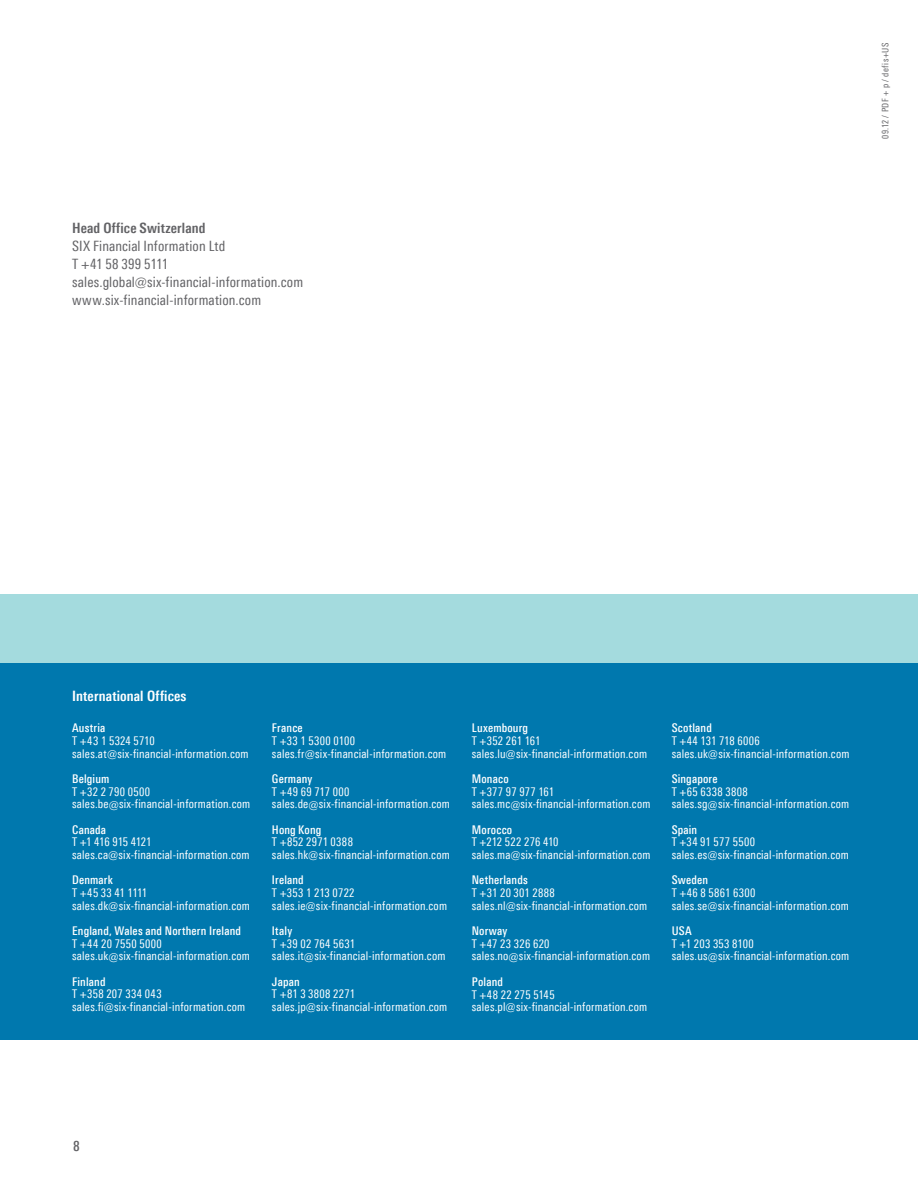
<style>
.page{position:relative;width:918px;height:1188px;background:#fff}
.page>*{position:absolute;margin:0;border:0;box-sizing:border-box;transform-origin:0 0}
.t1{font:700 14.4px "Linotype Univers 620 Cn";letter-spacing:.015em;color:#fff}
.t2{font:14.25px/18px "Linotype Univers 420 Cn";letter-spacing:.005em;color:#636366}
.t3{font:700 14.25px "Linotype Univers 620 Cn";letter-spacing:.015em;color:#636366}
.t4{font:500 14.25px "Linotype Univers 520 Cn";color:#636366}
.t5{font:12px/12.6px "Linotype Univers 420 Cn";letter-spacing:.015em;color:#fff}
.t6{font:500 12px "Linotype Univers 520 Cn";letter-spacing:.015em;color:#fff}
.t7{font:9px "Linotype Univers 420 Cn";letter-spacing:.05em;color:#636366}
</style>
<div class="page">
<div style="left:0;top:662px;width:918px;height:378px;background:#0078ae"></div>
<div style="left:0;top:594px;width:918px;height:68px;background:#a4dbde"></div>
<p class="t3" style="left:72px;top:219px;width:135px">Head Office Switzerland</p>
<p class="t2" style="left:72px;top:237px;width:233px">SIX Financial Information Ltd<br>T +41 58 399 5111 sales.global@six-financial-information.com www.six-financial-information.com</p>
<p class="t7" style="left:880px;top:139px;width:98px;rotate:-90deg">09.12 / PDF + p / defis+US</p>
<p class="t1" style="left:72px;top:687px;width:116px">International Offices</p>
<p class="t6" style="left:72px;top:721px;width:35px">Austria</p>
<p class="t5" style="left:72px;top:734px;width:178px">T +43 1 5324 5710 sales.at@six-financial-information.com</p>
<p class="t6" style="left:72px;top:772px;width:39px">Belgium</p>
<p class="t5" style="left:72px;top:785px;width:180px">T +32 2 790 0500 sales.be@six-financial-information.com</p>
<p class="t6" style="left:72px;top:822px;width:35px">Canada</p>
<p class="t5" style="left:72px;top:836px;width:179px">T +1 416 915 4121 sales.ca@six-financial-information.com</p>
<p class="t6" style="left:72px;top:873px;width:42px">Denmark</p>
<p class="t5" style="left:72px;top:886px;width:179px">T +45 33 41 1111 sales.dk@six-financial-information.com</p>
<p class="t6" style="left:72px;top:924px;width:170px">England, Wales and Northern Ireland</p>
<p class="t5" style="left:72px;top:937px;width:179px">T +44 20 7550 5000 sales.uk@six-financial-information.com</p>
<p class="t6" style="left:72px;top:974px;width:35px">Finland</p>
<p class="t5" style="left:72px;top:988px;width:175px">T +358 207 334 043 sales.fi@six-financial-information.com</p>
<p class="t6" style="left:272px;top:721px;width:32px">France</p>
<p class="t5" style="left:272px;top:734px;width:176px">T +33 1 5300 0100 sales.fr@six-financial-information.com</p>
<p class="t6" style="left:272px;top:772px;width:42px">Germany</p>
<p class="t5" style="left:272px;top:785px;width:180px">T +49 69 717 000 sales.de@six-financial-information.com</p>
<p class="t6" style="left:272px;top:822px;width:51px">Hong Kong</p>
<p class="t5" style="left:272px;top:836px;width:179px">T +852 2971 0388 sales.hk@six-financial-information.com</p>
<p class="t6" style="left:272px;top:873px;width:33px">Ireland</p>
<p class="t5" style="left:272px;top:886px;width:177px">T +353 1 213 0722 sales.ie@six-financial-information.com</p>
<p class="t6" style="left:272px;top:924px;width:22px">Italy</p>
<p class="t5" style="left:272px;top:937px;width:175px">T +39 02 764 5631 sales.it@six-financial-information.com</p>
<p class="t6" style="left:272px;top:974px;width:29px">Japan</p>
<p class="t5" style="left:272px;top:988px;width:177px">T +81 3 3808 2271 sales.jp@six-financial-information.com</p>
<p class="t6" style="left:472px;top:721px;width:58px">Luxembourg</p>
<p class="t5" style="left:472px;top:734px;width:177px">T +352 261 161 sales.lu@six-financial-information.com</p>
<p class="t6" style="left:472px;top:772px;width:38px">Monaco</p>
<p class="t5" style="left:472px;top:785px;width:180px">T +377 97 977 161 sales.mc@six-financial-information.com</p>
<p class="t6" style="left:472px;top:822px;width:42px">Morocco</p>
<p class="t5" style="left:472px;top:836px;width:180px">T +212 522 276 410 sales.ma@six-financial-information.com</p>
<p class="t6" style="left:472px;top:873px;width:57px">Netherlands</p>
<p class="t5" style="left:472px;top:886px;width:177px">T +31 20 301 2888 sales.nl@six-financial-information.com</p>
<p class="t6" style="left:472px;top:924px;width:37px">Norway</p>
<p class="t5" style="left:472px;top:937px;width:180px">T +47 23 326 620 sales.no@six-financial-information.com</p>
<p class="t6" style="left:472px;top:975px;width:33px">Poland</p>
<p class="t5" style="left:472px;top:988px;width:177px">T +48 22 275 5145 sales.pl@six-financial-information.com</p>
<p class="t6" style="left:672px;top:721px;width:42px">Scotland</p>
<p class="t5" style="left:672px;top:734px;width:179px">T +44 131 718 6006 sales.uk@six-financial-information.com</p>
<p class="t6" style="left:672px;top:772px;width:47px">Singapore</p>
<p class="t5" style="left:672px;top:785px;width:179px">T +65 6338 3808 sales.sg@six-financial-information.com</p>
<p class="t6" style="left:672px;top:822px;width:27px">Spain</p>
<p class="t5" style="left:672px;top:836px;width:179px">T +34 91 577 5500 sales.es@six-financial-information.com</p>
<p class="t6" style="left:672px;top:873px;width:38px">Sweden</p>
<p class="t5" style="left:672px;top:886px;width:179px">T +46 8 5861 6300 sales.se@six-financial-information.com</p>
<p class="t6" style="left:672px;top:924px;width:22px">USA</p>
<p class="t5" style="left:672px;top:937px;width:179px">T +1 203 353 8100 sales.us@six-financial-information.com</p>
<p class="t4" style="left:73px;top:1137px;width:8px">8</p>
</div>
